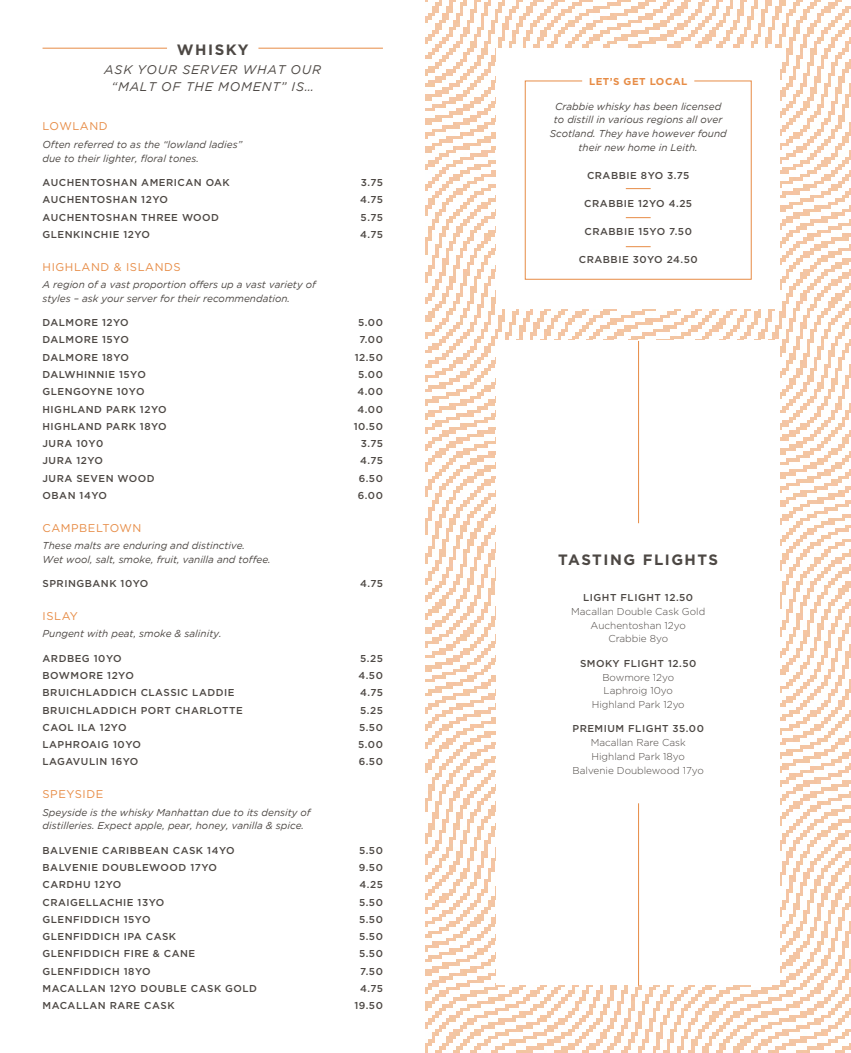
<style>
.page{position:relative;width:851px;height:1053px;background:#fff}
.page>*{position:absolute;margin:0;border:0;box-sizing:border-box;transform-origin:0 0}
.t1{font:700 15px "Gotham";letter-spacing:.1em;color:#4d4844}
.t2{font:italic 12.5px/16.2px "Gotham";letter-spacing:.065em;color:#4d4844;text-align:center}
.t3{font:11.25px "Gotham";letter-spacing:.05em;color:#e78c46}
.t4{font:500 10px "Gotham";letter-spacing:.05em;color:#4d4844}
.t5{font:italic 10px/13.8px "Gotham";color:#4d4844}
.t6{font:300 10px/13.8px "Gotham";color:#4d4844;text-align:center}
.t7{font:700 10px "Gotham";letter-spacing:.05em;color:#e78c46}
</style>
<div class="page">
<hr style="left:43px;top:48px;width:340px;height:1px;background:#e78c46">
<hr style="left:638px;top:341px;width:1px;height:182px;background:#e78c46">
<hr style="left:638px;top:803px;width:1px;height:182px;background:#e78c46">
<div style="left:167px;top:44px;width:91px;height:12px;background:#fff"></div>
<div style="left:524px;top:80px;width:227px;height:200px;border:1px solid #e78c46"></div>
<div style="left:582px;top:78px;width:112px;height:7px;background:#fff"></div>
<svg style="left:625px;top:188px;width:25px;height:1px"></svg>
<svg style="left:625px;top:217px;width:25px;height:1px"></svg>
<svg style="left:625px;top:246px;width:25px;height:1px"></svg>
<h1 class="t1" style="left:177px;top:39px;width:73px">WHISKY</h1>
<p class="t2" style="left:104px;top:62px;width:218px">ASK YOUR SERVER WHAT OUR “MALT OF THE MOMENT” IS…</p>
<p class="t3" style="left:43px;top:119px;width:67px">LOWLAND</p>
<p class="t5" style="left:43px;top:137px;width:201px">Often referred to as the “lowland ladies” due to their lighter, floral tones.</p>
<p class="t4" style="left:43px;top:177px;width:189px">AUCHENTOSHAN AMERICAN OAK</p>
<p class="t4" style="left:360px;top:177px;width:24px">3.75</p>
<p class="t4" style="left:43px;top:194px;width:127px">AUCHENTOSHAN 12YO</p>
<p class="t4" style="left:360px;top:194px;width:24px">4.75</p>
<p class="t4" style="left:43px;top:211px;width:178px">AUCHENTOSHAN THREE WOOD</p>
<p class="t4" style="left:360px;top:211px;width:24px">5.75</p>
<p class="t4" style="left:43px;top:228px;width:109px">GLENKINCHIE 12YO</p>
<p class="t4" style="left:360px;top:228px;width:24px">4.75</p>
<p class="t3" style="left:43px;top:259px;width:139px">HIGHLAND &amp; ISLANDS</p>
<p class="t5" style="left:43px;top:277px;width:275px">A region of a vast proportion offers up a vast variety of styles – ask your server for their recommendation.</p>
<p class="t4" style="left:43px;top:317px;width:88px">DALMORE 12YO</p>
<p class="t4" style="left:358px;top:317px;width:26px">5.00</p>
<p class="t4" style="left:43px;top:334px;width:88px">DALMORE 15YO</p>
<p class="t4" style="left:359px;top:334px;width:25px">7.00</p>
<p class="t4" style="left:43px;top:351px;width:88px">DALMORE 18YO</p>
<p class="t4" style="left:354px;top:351px;width:30px">12.50</p>
<p class="t4" style="left:43px;top:368px;width:105px">DALWHINNIE 15YO</p>
<p class="t4" style="left:358px;top:368px;width:26px">5.00</p>
<p class="t4" style="left:43px;top:386px;width:103px">GLENGOYNE 10YO</p>
<p class="t4" style="left:357px;top:386px;width:27px">4.00</p>
<p class="t4" style="left:43px;top:403px;width:126px">HIGHLAND PARK 12YO</p>
<p class="t4" style="left:357px;top:403px;width:27px">4.00</p>
<p class="t4" style="left:43px;top:420px;width:126px">HIGHLAND PARK 18YO</p>
<p class="t4" style="left:354px;top:420px;width:31px">10.50</p>
<p class="t4" style="left:43px;top:438px;width:62px">JURA 10Y0</p>
<p class="t4" style="left:360px;top:438px;width:24px">3.75</p>
<p class="t4" style="left:43px;top:455px;width:62px">JURA 12YO</p>
<p class="t4" style="left:360px;top:455px;width:24px">4.75</p>
<p class="t4" style="left:43px;top:472px;width:114px">JURA SEVEN WOOD</p>
<p class="t4" style="left:358px;top:472px;width:26px">6.50</p>
<p class="t4" style="left:43px;top:489px;width:66px">OBAN 14YO</p>
<p class="t4" style="left:358px;top:489px;width:27px">6.00</p>
<p class="t3" style="left:43px;top:520px;width:100px">CAMPBELTOWN</p>
<p class="t5" style="left:43px;top:538px;width:230px">These malts are enduring and distinctive.<br>Wet wool, salt, smoke, fruit, vanilla and toffee.</p>
<p class="t4" style="left:43px;top:578px;width:107px">SPRINGBANK 10YO</p>
<p class="t4" style="left:360px;top:578px;width:24px">4.75</p>
<p class="t3" style="left:43px;top:608px;width:37px">ISLAY</p>
<p class="t5" style="left:43px;top:626px;width:181px">Pungent with peat, smoke &amp; salinity.</p>
<p class="t4" style="left:43px;top:652px;width:80px">ARDBEG 10YO</p>
<p class="t4" style="left:360px;top:652px;width:24px">5.25</p>
<p class="t4" style="left:43px;top:669px;width:93px">BOWMORE 12YO</p>
<p class="t4" style="left:358px;top:669px;width:26px">4.50</p>
<p class="t4" style="left:43px;top:687px;width:193px">BRUICHLADDICH CLASSIC LADDIE</p>
<p class="t4" style="left:360px;top:687px;width:24px">4.75</p>
<p class="t4" style="left:43px;top:704px;width:202px">BRUICHLADDICH PORT CHARLOTTE</p>
<p class="t4" style="left:360px;top:704px;width:24px">5.25</p>
<p class="t4" style="left:43px;top:721px;width:85px">CAOL ILA 12YO</p>
<p class="t4" style="left:359px;top:721px;width:25px">5.50</p>
<p class="t4" style="left:43px;top:739px;width:100px">LAPHROAIG 10YO</p>
<p class="t4" style="left:358px;top:739px;width:26px">5.00</p>
<p class="t4" style="left:43px;top:756px;width:97px">LAGAVULIN 16YO</p>
<p class="t4" style="left:358px;top:756px;width:26px">6.50</p>
<p class="t3" style="left:43px;top:787px;width:62px">SPEYSIDE</p>
<p class="t5" style="left:43px;top:805px;width:270px">Speyside is the whisky Manhattan due to its density of distilleries. Expect apple, pear, honey, vanilla &amp; spice.</p>
<p class="t4" style="left:43px;top:844px;width:193px">BALVENIE CARIBBEAN CASK 14YO</p>
<p class="t4" style="left:359px;top:844px;width:25px">5.50</p>
<p class="t4" style="left:43px;top:861px;width:176px">BALVENIE DOUBLEWOOD 17YO</p>
<p class="t4" style="left:359px;top:861px;width:26px">9.50</p>
<p class="t4" style="left:43px;top:879px;width:80px">CARDHU 12YO</p>
<p class="t4" style="left:359px;top:879px;width:25px">4.25</p>
<p class="t4" style="left:43px;top:896px;width:123px">CRAIGELLACHIE 13YO</p>
<p class="t4" style="left:359px;top:896px;width:25px">5.50</p>
<p class="t4" style="left:43px;top:913px;width:109px">GLENFIDDICH 15YO</p>
<p class="t4" style="left:359px;top:913px;width:25px">5.50</p>
<p class="t4" style="left:43px;top:930px;width:135px">GLENFIDDICH IPA CASK</p>
<p class="t4" style="left:359px;top:930px;width:25px">5.50</p>
<p class="t4" style="left:43px;top:948px;width:154px">GLENFIDDICH FIRE &amp; CANE</p>
<p class="t4" style="left:359px;top:948px;width:25px">5.50</p>
<p class="t4" style="left:43px;top:965px;width:109px">GLENFIDDICH 18YO</p>
<p class="t4" style="left:360px;top:965px;width:24px">7.50</p>
<p class="t4" style="left:43px;top:982px;width:216px">MACALLAN 12YO DOUBLE CASK GOLD</p>
<p class="t4" style="left:360px;top:982px;width:24px">4.75</p>
<p class="t4" style="left:43px;top:1000px;width:133px">MACALLAN RARE CASK</p>
<p class="t4" style="left:354px;top:1000px;width:30px">19.50</p>
<p class="t7" style="left:589px;top:75px;width:100px">LET’S GET LOCAL</p>
<p class="t5" style="left:549px;top:99px;width:178px;text-align:center">Crabbie whisky has been licensed to distill in various regions all over<br>Scotland. They have however found their new home in Leith.</p>
<p class="t4" style="left:587px;top:169px;width:104px">CRABBIE 8YO 3.75</p>
<p class="t4" style="left:584px;top:197px;width:109px">CRABBIE 12YO 4.25</p>
<p class="t4" style="left:584px;top:225px;width:109px">CRABBIE 15YO 7.50</p>
<p class="t4" style="left:578px;top:253px;width:120px">CRABBIE 30YO 24.50</p>
<h1 class="t1" style="left:558px;top:549px;width:161px">TASTING FLIGHTS</h1>
<p class="t4" style="left:583px;top:592px;width:111px">LIGHT FLIGHT 12.50</p>
<p class="t6" style="left:571px;top:604px;width:136px">Macallan Double Cask Gold<br>Auchentoshan 12yo<br>Crabbie 8yo</p>
<p class="t4" style="left:580px;top:657px;width:118px">SMOKY FLIGHT 12.50</p>
<p class="t6" style="left:591px;top:669px;width:94px">Bowmore 12yo<br>Laphroig 10yo<br>Highland Park 12yo</p>
<p class="t4" style="left:572px;top:723px;width:133px">PREMIUM FLIGHT 35.00</p>
<p class="t6" style="left:572px;top:735px;width:133px">Macallan Rare Cask<br>Highland Park 18yo<br>Balvenie Doublewood 17yo</p>
</div>
